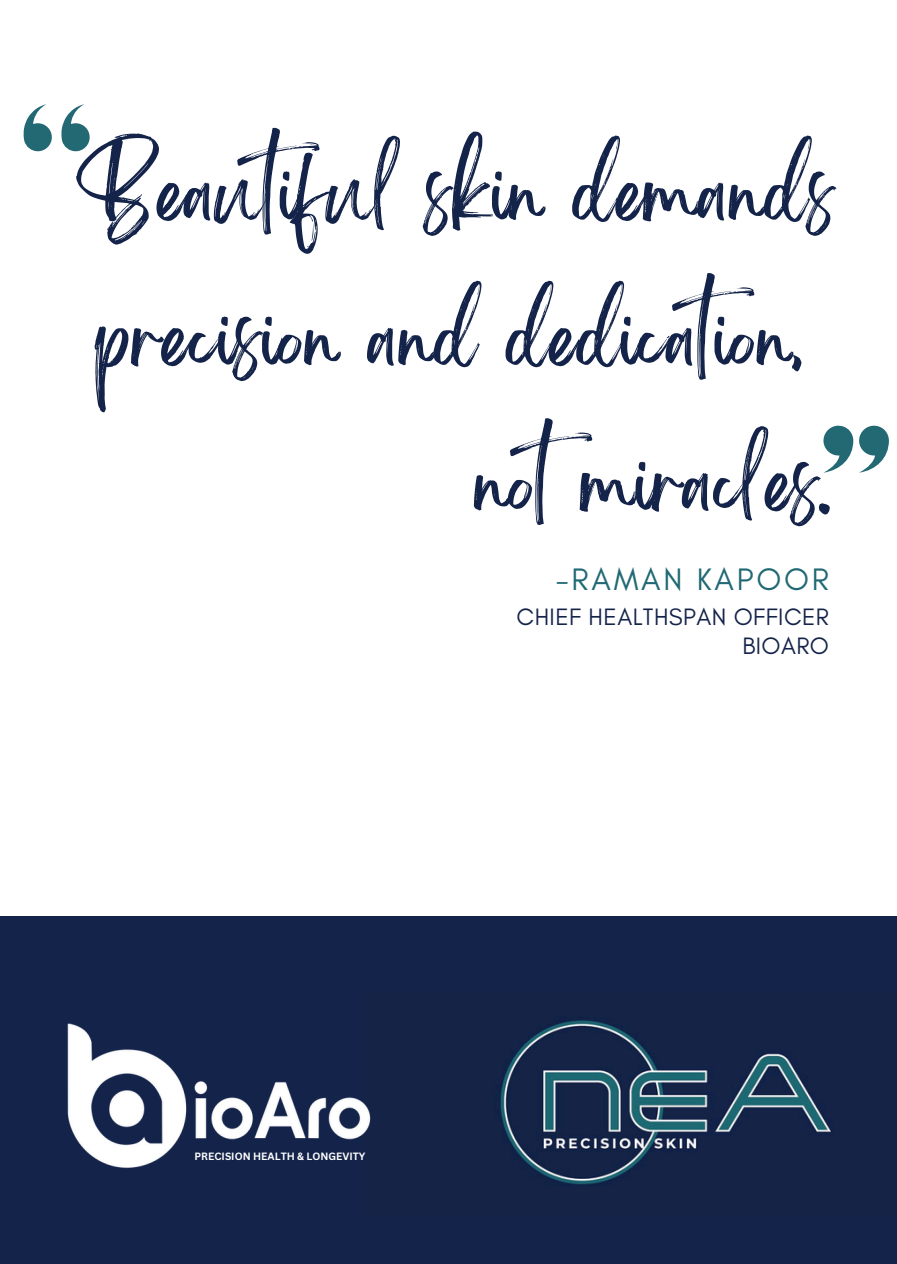
<style>
.page{position:relative;width:897px;height:1264px;background:#fff}
.page>*{position:absolute;margin:0;border:0;box-sizing:border-box;transform-origin:0 0}
.t1{font:70.2px "Brightwall";color:#142349}
.t2{font:31.65px "Glacial Indifference";letter-spacing:.09em;color:#216974}
.t3{font:24.15px "Glacial Indifference";letter-spacing:.02em;color:#142349}
.t4{font:700 10.35px "Canva Sans";color:#fff}
</style>
<div class="page">
<div style="left:0;top:916px;width:897px;height:347px;background:#142349"></div>
<img style="left:500px;top:1020px;width:331px;height:165px">
<img style="left:67px;top:1023px;width:304px;height:145px">
<svg style="left:24px;top:104px;width:28px;height:47px"></svg>
<svg style="left:61px;top:104px;width:29px;height:47px"></svg>
<svg style="left:823px;top:425px;width:66px;height:47px"></svg>
<p class="t1" style="left:76px;top:168px;width:760px">Beautiful skin demands</p>
<p class="t1" style="left:94px;top:313px;width:713px">precision and dedication,</p>
<p class="t1" style="left:474px;top:458px;width:362px">notmiracles.</p>
<h2 class="t2" style="left:555px;top:560px;width:275px">-RAMAN KAPOOR</h2>
<h3 class="t3" style="left:516px;top:602px;width:314px">CHIEF HEALTHSPAN OFFICER</h3>
<h3 class="t3" style="left:742px;top:630px;width:88px">BIOARO</h3>
<p class="t4" style="left:194px;top:1148px;width:172px">PRECISION HEALTH &amp; LONGEVITY</p>
</div>
